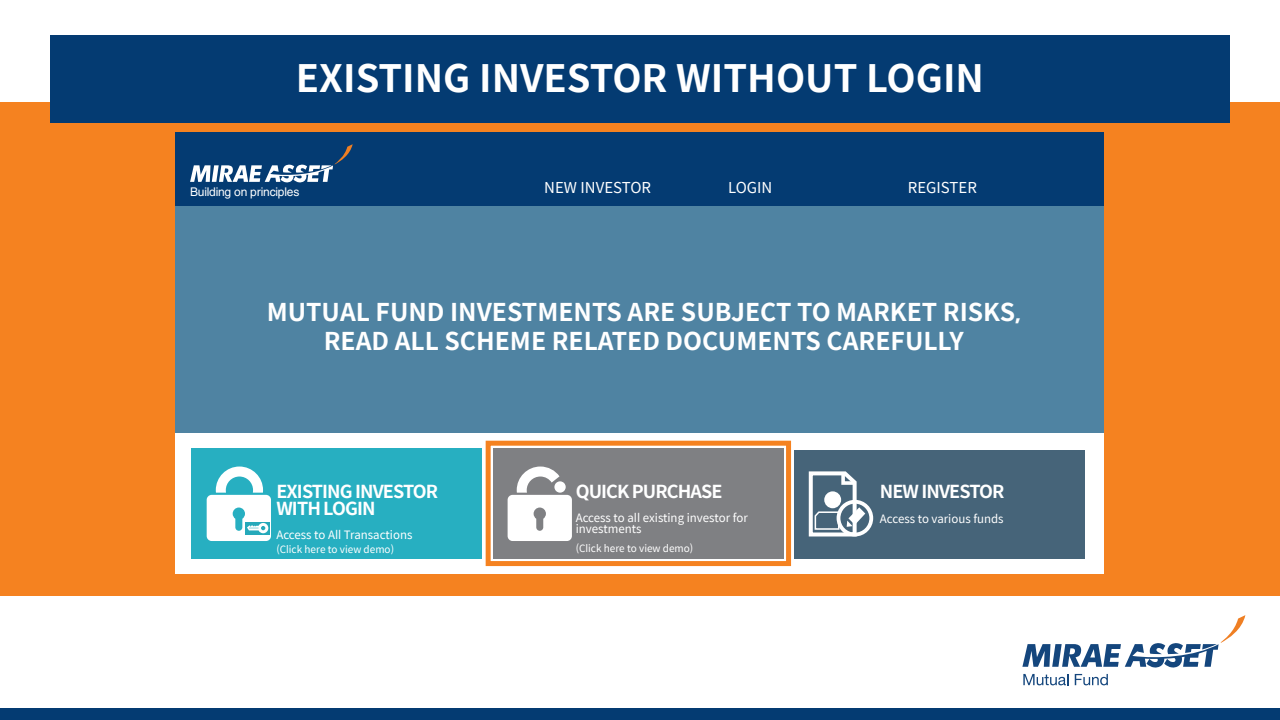
<style>
.page{position:relative;width:1280px;height:720px;background:#fff}
.page>*{position:absolute;margin:0;border:0;box-sizing:border-box;transform-origin:0 0}
.t1{font:700 38px "Spoqa Han Sans";color:#fff}
.t2{font:700 24.6px/29.6px "Spoqa Han Sans";color:#fff;text-align:center}
.t3{font:700 18px/17px "Spoqa Han Sans";letter-spacing:-.05em;color:#fff}
.t4{font:15px "Spoqa Han Sans";color:#fff}
.t5{font:12px "Helvetica";letter-spacing:-.015em;color:#fff}
.t6{font:11.5px/11px "Spoqa Han Sans";color:#fff}
.t7{font:10px "Spoqa Han Sans";color:#fff}
</style>
<div class="page">
<div style="left:0;top:102px;width:1280px;height:494px;background:#f58220"></div>
<div style="left:176px;top:132px;width:928px;height:442px;background:#043b72"></div>
<div style="left:176px;top:426px;width:928px;height:148px;background:#fff"></div>
<svg style="left:1022px;top:615px;width:223px;height:53px"></svg>
<svg style="left:1023px;top:674px;width:45px;height:11px"></svg>
<svg style="left:1075px;top:674px;width:33px;height:11px"></svg>
<div style="left:0;top:709px;width:1280px;height:11px;background:#043b72"></div>
<div style="left:50px;top:36px;width:1180px;height:87px;background:#043b72"></div>
<svg style="left:190px;top:144px;width:163px;height:39px"></svg>
<div style="left:176px;top:206px;width:928px;height:227px;background:#4f83a2"></div>
<div style="left:486px;top:441px;width:305px;height:125px;border:5px solid #f58220"></div>
<div style="left:493px;top:448px;width:291px;height:111px;background:#7f8083"></div>
<div style="left:191px;top:448px;width:291px;height:111px;background:#27afc1"></div>
<svg style="left:508px;top:467px;width:64px;height:74px"></svg>
<div style="left:554px;top:481px;width:12px;height:12px;background:#fff;border-radius:50%"></div>
<div style="left:794px;top:450px;width:291px;height:109px;background:#466479"></div>
<div style="left:837px;top:500px;width:36px;height:36px;border:4px solid #fff;border-radius:50%"></div>
<svg style="left:808px;top:471px;width:57px;height:66px"></svg>
<svg style="left:207px;top:467px;width:64px;height:74px"></svg>
<h1 class="t1" style="left:296px;top:57px;width:690px">EXISTING INVESTOR WITHOUT LOGIN</h1>
<p class="t5" style="left:190px;top:184px;width:111px">Building on principles</p>
<h3 class="t4" style="left:544px;top:179px;width:108px">NEW INVESTOR</h3>
<h3 class="t4" style="left:728px;top:179px;width:46px">LOGIN</h3>
<h3 class="t4" style="left:908px;top:179px;width:71px">REGISTER</h3>
<h2 class="t2" style="left:267px;top:298px;width:756px">MUTUAL FUND INVESTMENTS ARE SUBJECT TO MARKET RISKS,<br>READ ALL SCHEME RELATED DOCUMENTS CAREFULLY</h2>
<h3 class="t3" style="left:276px;top:483px;width:163px">EXISTING INVESTOR<br>WITH LOGIN</h3>
<p class="t6" style="left:276px;top:529px;width:138px">Access to All Transactions</p>
<p class="t7" style="left:276px;top:543px;width:119px">(Click here to view demo)</p>
<h3 class="t3" style="left:576px;top:483px;width:148px">QUICK PURCHASE</h3>
<p class="t6" style="left:576px;top:512px;width:174px">Access to all existing investor for investments</p>
<p class="t7" style="left:576px;top:542px;width:119px">(Click here to view demo)</p>
<h3 class="t3" style="left:880px;top:483px;width:126px">NEW INVESTOR</h3>
<p class="t6" style="left:880px;top:513px;width:125px">Access to various funds</p>
</div>
